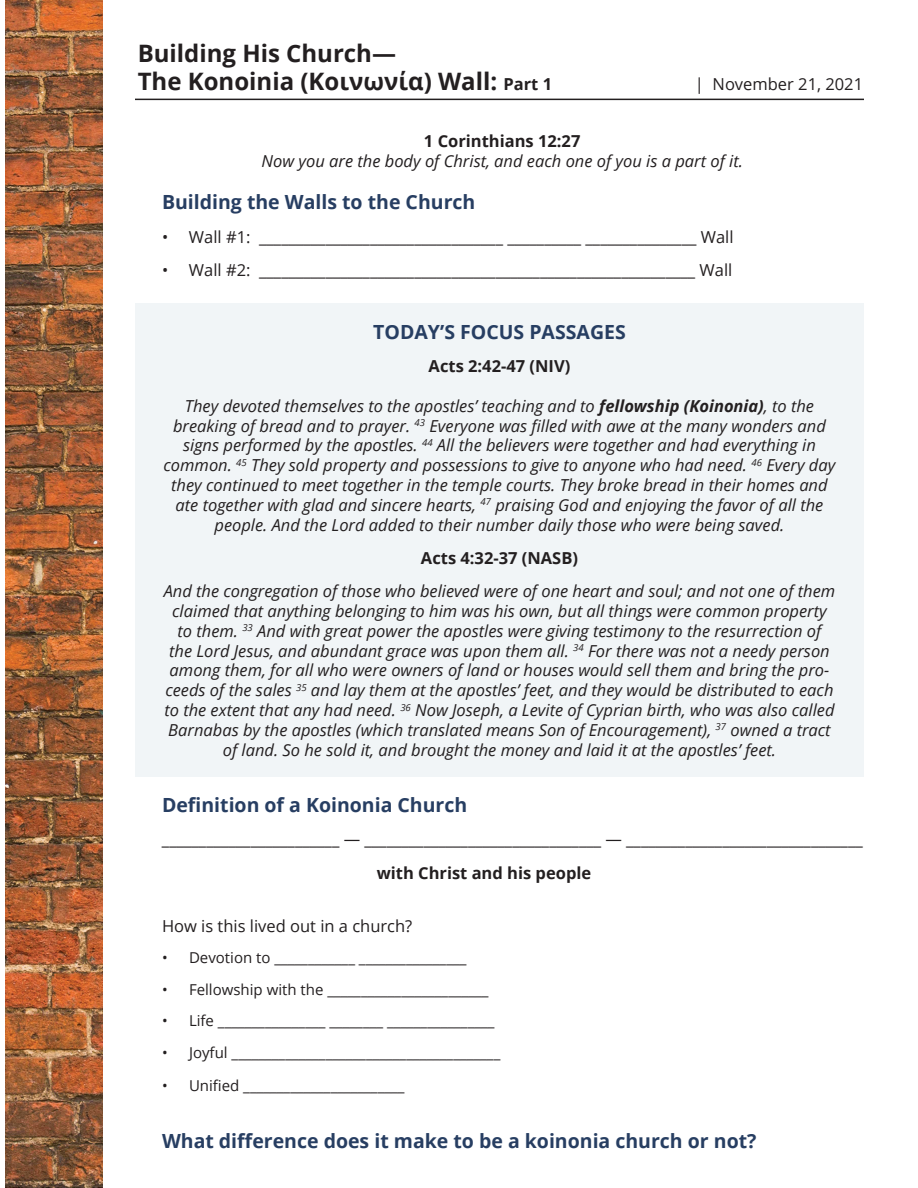
<style>
.page{position:relative;width:918px;height:1188px;background:#fff}
.page>*{position:absolute;margin:0;border:0;box-sizing:border-box;transform-origin:0 0}
.t1{font:700 24px/28.8px "Open Sans";color:#231f20}
.t2{font:700 19.5px "Open Sans";color:#273e62}
.t3{font:italic 16.5px/19.8px "Open Sans";color:#231f20;text-align:center}
.t4{font:16.5px "Open Sans";color:#231f20}
.t5{font:700 16.5px "Open Sans";color:#231f20}
.t6{font:15px "Open Sans";color:#231f20}
.s1{font-size:16.5px}
.s2{font-weight:700}
</style>
<div class="page">
<hr style="left:135px;top:99px;width:729px;height:1px;background:#231f20">
<div style="left:135px;top:303px;width:729px;height:473px;background:#f1f5f7"></div>
<img style="left:5px;top:0;width:98px;height:1188px">
<h1 class="t1" style="left:138px;top:38px;width:416px">Building His Church—<br>The Konoinia (Κοινωνία) Wall: <span class="s1">Part 1</span></h1>
<p class="t4" style="left:695px;top:73px;width:170px">| November 21, 2021</p>
<p class="t5" style="left:424px;top:130px;width:158px">1 Corinthians 12:27</p>
<p class="t3" style="left:262px;top:151px;width:483px">Now you are the body of Christ, and each one of you is a part of it.</p>
<p class="t2" style="left:162px;top:188px;width:315px">Building the Walls to the Church</p>
<p class="t4" style="left:162px;top:225px;width:573px">• Wall #1: _________________________________ __________ _______________ Wall</p>
<p class="t4" style="left:162px;top:259px;width:572px">• Wall #2: ___________________________________________________________ Wall</p>
<p class="t2" style="left:373px;top:318px;width:254px">TODAY’S FOCUS PASSAGES</p>
<p class="t5" style="left:429px;top:355px;width:143px">Acts 2:42-47 (NIV)</p>
<p class="t3" style="left:164px;top:396px;width:673px">They devoted themselves to the apostles’ teaching and to <span class="s2">fellowship (Koinonia)</span>, to the breaking of bread and to prayer. <sup>43</sup> Everyone was filled with awe at the many wonders and signs performed by the apostles. <sup>44</sup> All the believers were together and had everything in common. <sup>45</sup> They sold property and possessions to give to anyone who had need. <sup>46</sup> Every day they continued to meet together in the temple courts. They broke bread in their homes and ate together with glad and sincere hearts, <sup>47</sup> praising God and enjoying the favor of all the people. And the Lord added to their number daily those who were being saved.</p>
<p class="t5" style="left:421px;top:546px;width:159px">Acts 4:32-37 (NASB)</p>
<p class="t3" style="left:164px;top:581px;width:673px">And the congregation of those who believed were of one heart and soul; and not one of them claimed that anything belonging to him was his own, but all things were common property to them. <sup>33</sup> And with great power the apostles were giving testimony to the resurrection of<br>the Lord Jesus, and abundant grace was upon them all. <sup>34</sup> For there was not a needy person among them, for all who were owners of land or houses would sell them and bring the pro&shy;ceeds of the sales <sup>35</sup> and lay them at the apostles’ feet, and they would be distributed to each to the extent that any had need. <sup>36</sup> Now Joseph, a Levite of Cyprian birth, who was also called Barnabas by the apostles (which translated means Son of Encouragement), <sup>37</sup> owned a tract of land. So he sold it, and brought the money and laid it at the apostles’ feet.</p>
<p class="t2" style="left:162px;top:791px;width:307px">Definition of a Koinonia Church</p>
<p class="t4" style="left:162px;top:828px;width:702px">________________________ — ________________________________ — ________________________________</p>
<p class="t5" style="left:377px;top:861px;width:216px">with Christ and his people</p>
<p class="t4" style="left:162px;top:914px;width:252px">How is this lived out in a church?</p>
<p class="t6" style="left:162px;top:947px;width:306px">• Devotion to ____________ ________________</p>
<p class="t6" style="left:162px;top:979px;width:328px">• Fellowship with the ________________________</p>
<p class="t6" style="left:162px;top:1010px;width:334px">• Life ________________ ________ ________________</p>
<p class="t6" style="left:162px;top:1042px;width:340px">• Joyful ________________________________________</p>
<p class="t6" style="left:162px;top:1075px;width:244px">• Unified ________________________</p>
<p class="t2" style="left:162px;top:1127px;width:596px">What difference does it make to be a koinonia church or not?</p>
</div>
